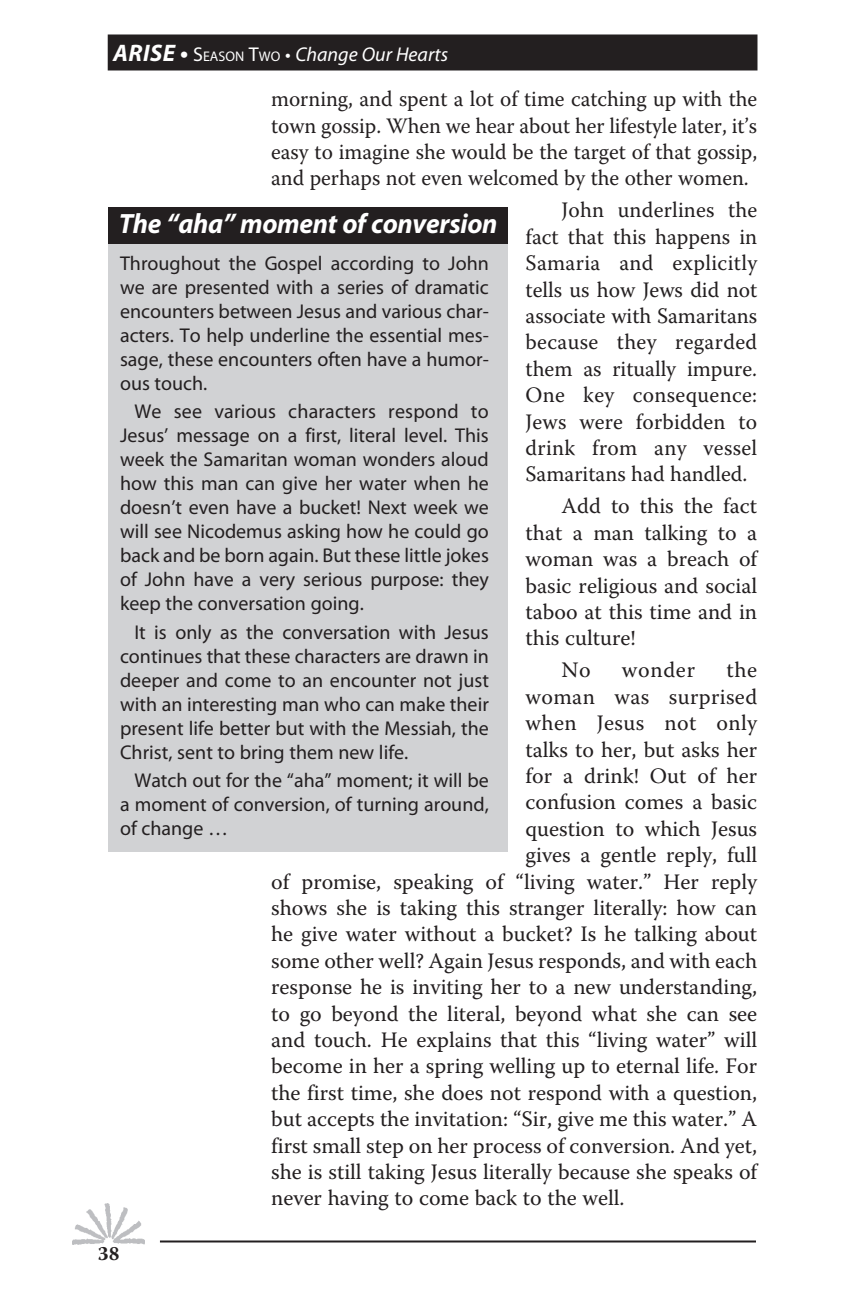
<style>
.page{position:relative;width:864px;height:1296px;background:#fff}
.page>*{position:absolute;margin:0;border:0;box-sizing:border-box;transform-origin:0 0}
.running_text{font:italic 700 28px "Myriad Pro";letter-spacing:-.01em;color:#fff}
.running_text-2{font:22px/26.4px "Warnock Pro";color:#231f20;text-align:justify}
.running_text-3{font:22px "Warnock Pro";letter-spacing:.02em;color:#231f20}
.call_out_box{font:20px/24px "Myriad Pro";color:#231f20;text-align:justify}
.t1{font:italic 20px "Myriad Pro";color:#fff}
.t2{font:700 20px "Warnock Pro";color:#231f20}
.s1{font-weight:700;font-size:24px}
.s2{font-style:normal}
.s3{font-style:normal;font-size:14px}
</style>
<div class="page">
<div style="left:109px;top:36px;width:647px;height:34px;background:#231f20"></div>
<div style="left:108px;top:34px;width:650px;height:36px;border:2px solid #231f20"></div>
<hr style="left:160px;top:1240px;width:596px;height:2px;background:#231f20">
<img style="left:72px;top:1204px;width:73px;height:40px">
<div style="left:108px;top:207px;width:400px;height:38px;background:#231f20"></div>
<div style="left:108px;top:244px;width:400px;height:608px;background:#d1d2d4"></div>
<p class="t1" style="left:113px;top:42px;width:336px"><span class="s1">ARISE •</span> <span class="s2">S</span><span class="s3">EASON</span> <span class="s2">T</span><span class="s3">WO</span> <span class="s2">•</span> Change Our Hearts</p>
<p class="running_text-2" style="left:271px;top:85px;width:488px">morning, and spent a lot of time catching up with the town gossip. When we hear about her lifestyle later, it’s easy to imagine she would be the target of that gossip, and perhaps not even welcomed by the other women.</p>
<p class="running_text-2" style="left:526px;top:197px;width:233px;text-indent:36px">John underlines the fact that this happens in Samaria and explicitly tells us how Jews did not associate with Samaritans because they regarded them as ritually impure.<br>One key consequence:<br>Jews were forbidden to drink from any vessel Samaritans had handled.</p>
<p class="running_text-2" style="left:526px;top:493px;width:233px;text-indent:36px">Add to this the fact that a man talking to a woman was a breach of basic religious and social taboo at this time and in this culture!</p>
<p class="running_text-2" style="left:562px;top:657px;width:31px">No</p>
<p class="running_text-2" style="left:622px;top:657px;width:75px">wonder</p>
<p class="running_text-2" style="left:726px;top:657px;width:32px">the</p>
<p class="running_text-2" style="left:526px;top:683px;width:233px">woman was surprised</p>
<p class="running_text-3" style="left:526px;top:710px;width:233px">when Jesus not only</p>
<p class="running_text-2" style="left:526px;top:736px;width:233px">talks to her, but asks her</p>
<p class="running_text-2" style="left:526px;top:762px;width:233px">for a drink! Out of her</p>
<p class="running_text-2" style="left:526px;top:789px;width:233px">confusion comes a basic</p>
<p class="running_text-2" style="left:526px;top:815px;width:233px">question to which Jesus</p>
<p class="running_text-2" style="left:526px;top:841px;width:233px">gives a gentle reply, full</p>
<p class="running_text-2" style="left:271px;top:868px;width:487px">of promise, speaking of “living water.” Her reply</p>
<p class="running_text-2" style="left:271px;top:894px;width:488px">shows she is taking this stranger literally: how can</p>
<p class="running_text-2" style="left:271px;top:921px;width:488px">he give water without a bucket? Is he talking about</p>
<p class="running_text-2" style="left:271px;top:947px;width:487px">some other well? Again Jesus responds, and with each</p>
<p class="running_text-2" style="left:271px;top:973px;width:487px">response he is inviting her to a new understanding,</p>
<p class="running_text-2" style="left:271px;top:1000px;width:488px">to go beyond the literal, beyond what she can see</p>
<p class="running_text-2" style="left:271px;top:1026px;width:488px">and touch. He explains that this “living water” will</p>
<p class="running_text-2" style="left:271px;top:1053px;width:487px">become in her a spring welling up to eternal life. For</p>
<p class="running_text-2" style="left:271px;top:1079px;width:488px">the first time, she does not respond with a question,</p>
<p class="running_text-2" style="left:271px;top:1105px;width:488px">but accepts the invitation: “Sir, give me this water.” A</p>
<p class="running_text-2" style="left:271px;top:1132px;width:488px">first small step on her process of conversion. And yet,</p>
<p class="running_text-2" style="left:271px;top:1158px;width:487px">she is still taking Jesus literally because she speaks of</p>
<p class="running_text-2" style="left:271px;top:1185px;width:355px">never having to come back to the well.</p>
<p class="running_text" style="left:119px;top:206px;width:380px">The “aha” moment of conversion</p>
<p class="call_out_box" style="left:120px;top:251px;width:370px">Throughout the Gospel according to John we are presented with a series of dramatic encounters between Jesus and various char&shy;acters. To help underline the essential mes&shy;sage, these encounters often have a humor&shy;ous touch.</p>
<p class="call_out_box" style="left:120px;top:399px;width:370px;text-indent:14px">We see various characters respond to Jesus’ message on a first, literal level. This week the Samaritan woman wonders aloud how this man can give her water when he doesn’t even have a bucket! Next week we will see Nicodemus asking how he could go back and be born again. But these little jokes of John have a very serious purpose: they keep the conversation going.</p>
<p class="call_out_box" style="left:120px;top:620px;width:370px;text-indent:14px">It is only as the conversation with Jesus continues that these characters are drawn in deeper and come to an encounter not just with an interesting man who can make their present life better but with the Messiah, the Christ, sent to bring them new life.</p>
<p class="call_out_box" style="left:120px;top:768px;width:370px;text-indent:14px">Watch out for the “aha” moment; it will be a moment of conversion, of turning around, of change …</p>
<p class="t2" style="left:98px;top:1242px;width:23px">38</p>
</div>
